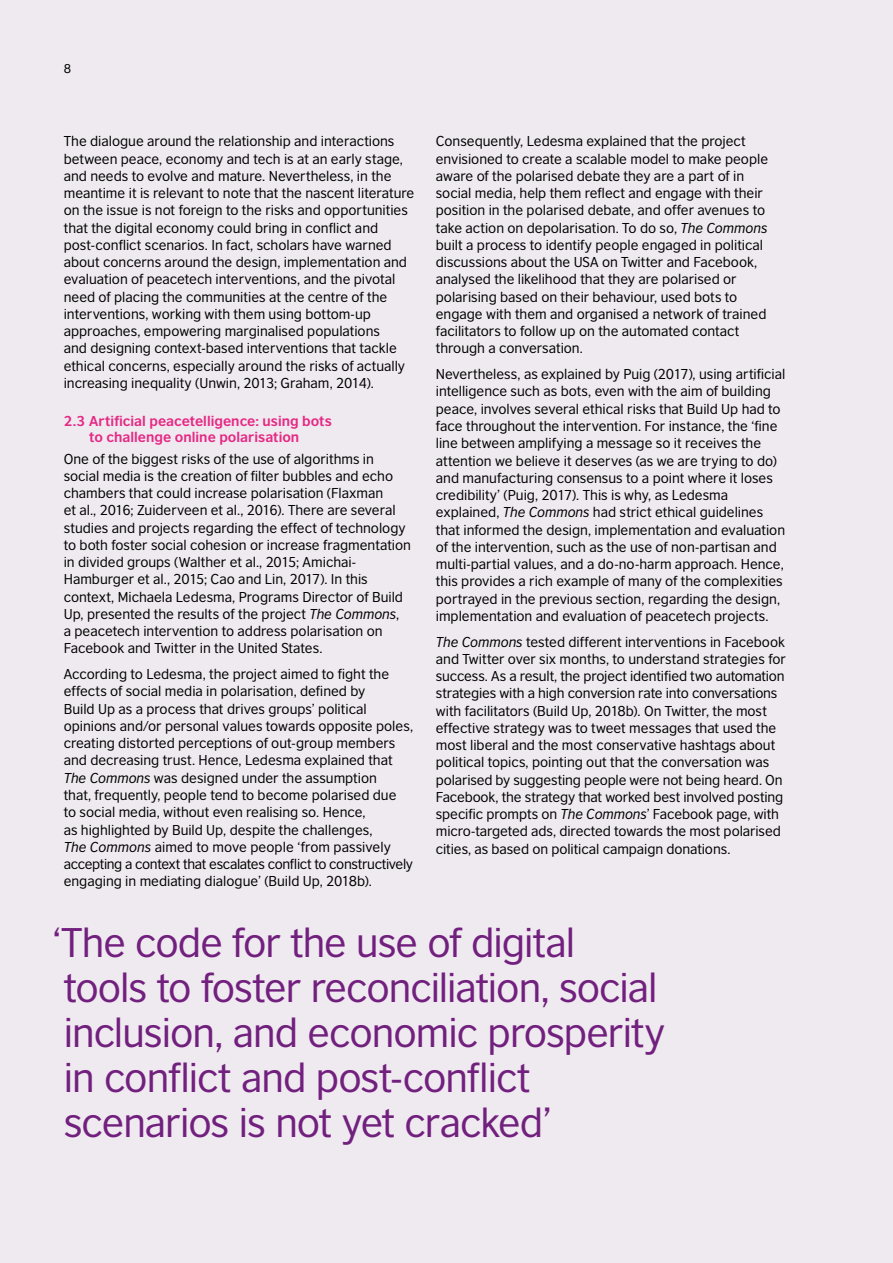
<style>
.page{position:relative;width:893px;height:1263px;background:#efeaf0}
.page>*{position:absolute;margin:0;border:0;box-sizing:border-box;transform-origin:0 0}
.t1{font:39px/45px "British Council Sans";letter-spacing:-.025em;color:#72207e}
.t2{font:13.5px/17.2px "British Council Sans";color:#000}
.t3{font:700 13.5px/16.5px "British Council Sans";color:#e62984;text-align:center}
.t4{font:12px "British Council Sans";color:#000}
.s1{font-style:italic}
</style>
<div class="page">
<p class="t4" style="left:64px;top:58px;width:9px">8</p>
<p class="t2" style="left:64px;top:131px;width:352px">The dialogue around the relationship and interactions between peace, economy and tech is at an early stage, and needs to evolve and mature. Nevertheless, in the meantime it is relevant to note that the nascent literature on the issue is not foreign to the risks and opportunities that the digital economy could bring in conflict and post-conflict scenarios. In fact, scholars have warned about concerns around the design, implementation and evaluation of peacetech interventions, and the pivotal need of placing the communities at the centre of the interventions, working with them using bottom-up approaches, empowering marginalised populations<br>and designing context-based interventions that tackle ethical concerns, especially around the risks of actually increasing inequality (Unwin, 2013; Graham, 2014).</p>
<p class="t3" style="left:64px;top:411px;width:270px">2.3 Artificial peacetelligence: using bots to challenge online polarisation</p>
<p class="t2" style="left:64px;top:449px;width:349px">One of the biggest risks of the use of algorithms in social media is the creation of filter bubbles and echo chambers that could increase polarisation (Flaxman<br>et al., 2016; Zuiderveen et al., 2016). There are several studies and projects regarding the effect of technology to both foster social cohesion or increase fragmentation in divided groups (Walther et al., 2015; Amichai-Hamburger et al., 2015; Cao and Lin, 2017). In this context, Michaela Ledesma, Programs Director of Build Up, presented the results of the project <span class="s1">The Commons</span>,<br>a peacetech intervention to address polarisation on Facebook and Twitter in the United States.</p>
<p class="t2" style="left:64px;top:664px;width:351px">According to Ledesma, the project aimed to fight the effects of social media in polarisation, defined by<br>Build Up as a process that drives groups’ political opinions and/or personal values towards opposite poles, creating distorted perceptions of out-group members and decreasing trust. Hence, Ledesma explained that <span class="s1">The Commons</span> was designed under the assumption<br>that, frequently, people tend to become polarised due<br>to social media, without even realising so. Hence,<br>as highlighted by Build Up, despite the challenges,<br><span class="s1">The Commons</span> aimed to move people ‘from passively accepting a context that escalates conflict to constructively engaging in mediating dialogue’ (Build Up, 2018b).</p>
<p class="t2" style="left:436px;top:132px;width:334px">Consequently, Ledesma explained that the project envisioned to create a scalable model to make people aware of the polarised debate they are a part of in social media, help them reflect and engage with their position in the polarised debate, and offer avenues to take action on depolarisation. To do so, <span class="s1">The Commons </span>built a process to identify people engaged in political discussions about the USA on Twitter and Facebook, analysed the likelihood that they are polarised or polarising based on their behaviour, used bots to engage with them and organised a network of trained facilitators to follow up on the automated contact through a conversation.</p>
<p class="t2" style="left:436px;top:364px;width:351px">Nevertheless, as explained by Puig (2017), using artificial intelligence such as bots, even with the aim of building peace, involves several ethical risks that Build Up had to face throughout the intervention. For instance, the ‘fine line between amplifying a message so it receives the attention we believe it deserves (as we are trying to do) and manufacturing consensus to a point where it loses credibility’ (Puig, 2017). This is why, as Ledesma explained, <span class="s1">The Commons</span> had strict ethical guidelines that informed the design, implementation and evaluation of the intervention, such as the use of non-partisan and multi-partial values, and a do-no-harm approach. Hence, this provides a rich example of many of the complexities portrayed in the previous section, regarding the design, implementation and evaluation of peacetech projects.</p>
<p class="t2" style="left:436px;top:632px;width:352px"><span class="s1">The Commons</span> tested different interventions in Facebook and Twitter over six months, to understand strategies for success. As a result, the project identified two automation strategies with a high conversion rate into conversations with facilitators (Build Up, 2018b). On Twitter, the most effective strategy was to tweet messages that used the most liberal and the most conservative hashtags about political topics, pointing out that the conversation was polarised by suggesting people were not being heard. On Facebook, the strategy that worked best involved posting specific prompts on <span class="s1">The Commons</span>’ Facebook page, with micro-targeted ads, directed towards the most polarised cities, as based on political campaign donations.</p>
<h1 class="t1" style="left:53px;top:916px;width:614px">‘The code for the use of digital tools to foster reconciliation, social inclusion, and economic prosperity in conflict and post-conflict scenarios is not yet cracked’</h1>
</div>
